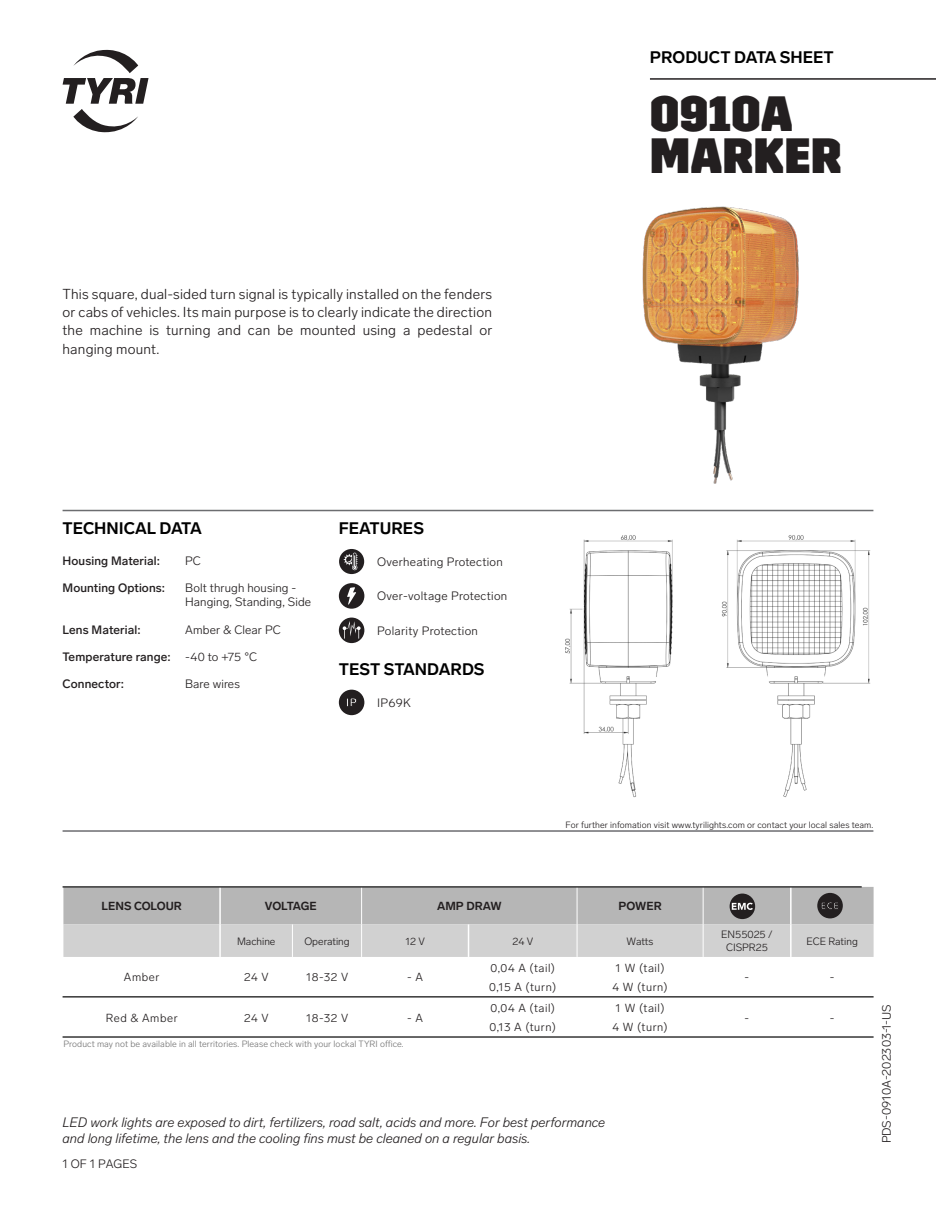
<style>
.page{position:relative;width:936px;height:1206px;background:#fff}
.page>*{position:absolute;margin:0;border:0;box-sizing:border-box;transform-origin:0 0}
.t1{font:800 49.5px/42px "Trim";color:#231f20}
.t2{font:700 16.5px "Lab Grotesque";color:#000}
.Main_Body{font:300 14.25px/18.3px "Lab Grotesque";letter-spacing:.015em;color:#231f20;text-align:justify}
.t3{font:italic 300 13.5px/16.2px "Lab Grotesque";color:#231f20}
.Features_-_Body{font:300 12px/14.4px "Lab Grotesque";letter-spacing:.01em;color:#231f20}
.Technical_data_-_Subhead{font:500 12px "Lab Grotesque";letter-spacing:.01em;color:#231f20}
.Features___test_standard{font:300 12px "Lab Grotesque";letter-spacing:.025em;color:#231f20}
.Table_content{font:300 11.55px/19.5px "Lab Grotesque";letter-spacing:.05em;color:#231f20}
.t4{font:700 11.55px "Lab Grotesque";color:#231f20}
.Table_-_Sub_Header{font:300 10.5px/12.6px "Lab Grotesque";color:#231f20;text-align:center}
.t5{font:300 9px "Lab Grotesque";letter-spacing:.01em;color:#757575}
.t6{font:300 9px "Lab Grotesque";letter-spacing:.01em;color:#231f20}
</style>
<div class="page">
<hr style="left:649px;top:78px;width:286px;height:2px;background:#231f20">
<svg style="left:63px;top:49px;width:85px;height:84px"></svg>
<hr style="left:63px;top:509px;width:810px;height:2px;background:#6c6d70">
<img style="left:642px;top:206px;width:157px;height:278px">
<div style="left:339px;top:549px;width:25px;height:25px;background:#231f20;border-radius:50%"></div>
<svg style="left:343px;top:552px;width:14px;height:18px"></svg>
<hr style="left:63px;top:830px;width:810px;height:1px;background:#6c6d70">
<div style="left:339px;top:689px;width:25px;height:26px;background:#231f20;border-radius:50%"></div>
<svg style="left:347px;top:698px;width:9px;height:8px"></svg>
<img style="left:565px;top:535px;width:306px;height:263px">
<svg style="left:63px;top:886px;width:810px;height:70px;background:#bfbfbf"></svg>
<hr style="left:63px;top:885px;width:798px;height:2px;background:#363636">
<hr style="left:63px;top:995px;width:810px;height:2px;background:#363636">
<hr style="left:63px;top:1035px;width:810px;height:2px;background:#363636">
<div style="left:339px;top:583px;width:25px;height:25px;background:#231f20;border-radius:50%"></div>
<svg style="left:347px;top:587px;width:9px;height:17px"></svg>
<div style="left:339px;top:617px;width:25px;height:26px;background:#231f20;border-radius:50%"></div>
<svg style="left:342px;top:620px;width:18px;height:18px"></svg>
<p class="Main_Body" style="left:63px;top:285px;width:431px">This square, dual-sided turn signal is typically installed on the fenders or cabs of vehicles. Its main purpose is to clearly indicate the direction the machine is turning and can be mounted using a pedestal or hanging mount.</p>
<p class="t2" style="left:649px;top:47px;width:185px">PRODUCT DATA SHEET</p>
<h1 class="t1" style="left:649px;top:94px;width:193px">0910A<br>MARKER</h1>
<p class="t2" style="left:63px;top:518px;width:141px">TECHNICAL DATA</p>
<p class="t2" style="left:339px;top:518px;width:87px">FEATURES</p>
<p class="Features___test_standard" style="left:377px;top:554px;width:127px">Overheating Protection</p>
<p class="Features___test_standard" style="left:377px;top:589px;width:132px">Over-voltage Protection</p>
<p class="Features___test_standard" style="left:377px;top:623px;width:102px">Polarity Protection</p>
<p class="Features_-_Body" style="left:185px;top:553px;width:17px">PC</p>
<p class="Features_-_Body" style="left:185px;top:580px;width:127px">Bolt thrugh housing -<br>Hanging, Standing, Side</p>
<p class="Features_-_Body" style="left:185px;top:622px;width:97px">Amber &amp; Clear PC</p>
<p class="Features_-_Body" style="left:185px;top:649px;width:73px">-40 to +75 °C</p>
<p class="Features_-_Body" style="left:185px;top:676px;width:56px">Bare wires</p>
<p class="Technical_data_-_Subhead" style="left:63px;top:553px;width:99px">Housing Material:</p>
<p class="Technical_data_-_Subhead" style="left:63px;top:580px;width:104px">Mounting Options:</p>
<p class="Technical_data_-_Subhead" style="left:63px;top:622px;width:80px">Lens Material:</p>
<p class="Technical_data_-_Subhead" style="left:63px;top:649px;width:110px">Temperature range:</p>
<p class="Technical_data_-_Subhead" style="left:63px;top:676px;width:63px">Connector:</p>
<p class="t2" style="left:339px;top:659px;width:147px">TEST STANDARDS</p>
<p class="Features___test_standard" style="left:377px;top:695px;width:35px">IP69K</p>
<p class="t6" style="left:565px;top:819px;width:309px">For further infomation visit www.tyrilights.com or contact your local sales team.</p>
<p class="t4" style="left:101px;top:898px;width:82px">LENS COLOUR</p>
<p class="t4" style="left:265px;top:898px;width:54px">VOLTAGE</p>
<p class="t4" style="left:437px;top:898px;width:66px">AMP DRAW</p>
<p class="t4" style="left:618px;top:898px;width:45px">POWER</p>
<p class="Table_-_Sub_Header" style="left:237px;top:934px;width:40px">Machine</p>
<p class="Table_-_Sub_Header" style="left:304px;top:934px;width:47px">Operating</p>
<p class="Table_-_Sub_Header" style="left:405px;top:934px;width:21px">12 V</p>
<p class="Table_-_Sub_Header" style="left:512px;top:934px;width:22px">24 V</p>
<p class="Table_-_Sub_Header" style="left:626px;top:934px;width:28px">Watts</p>
<p class="Table_-_Sub_Header" style="left:720px;top:928px;width:53px">EN55025 /<br>CISPR25</p>
<p class="Table_-_Sub_Header" style="left:806px;top:934px;width:53px">ECE Rating</p>
<p class="Table_content" style="left:124px;top:967px;width:37px">Amber</p>
<p class="Table_content" style="left:244px;top:967px;width:26px">24 V</p>
<p class="Table_content" style="left:306px;top:967px;width:44px">18-32 V</p>
<p class="Table_content" style="left:407px;top:967px;width:17px">- A</p>
<p class="Table_content" style="left:489px;top:957px;width:68px">0,04 A (tail)<br>0,15 A (turn)</p>
<p class="Table_content" style="left:612px;top:957px;width:57px">1 W (tail)<br>4 W (turn)</p>
<p class="Table_content" style="left:744px;top:967px;width:6px">-</p>
<p class="Table_content" style="left:829px;top:967px;width:6px">-</p>
<p class="Table_content" style="left:106px;top:1007px;width:73px">Red &amp; Amber</p>
<p class="Table_content" style="left:244px;top:1007px;width:26px">24 V</p>
<p class="Table_content" style="left:306px;top:1007px;width:44px">18-32 V</p>
<p class="Table_content" style="left:407px;top:1007px;width:17px">- A</p>
<p class="Table_content" style="left:489px;top:997px;width:68px">0,04 A (tail)<br>0,13 A (turn)</p>
<p class="Table_content" style="left:612px;top:997px;width:57px">1 W (tail)<br>4 W (turn)</p>
<p class="t5" style="left:63px;top:1038px;width:342px">Product may not be available in all territories. Please check with your lockal TYRI office.</p>
<p class="t3" style="left:63px;top:1114px;width:544px">LED work lights are exposed to dirt, fertilizers, road salt, acids and more. For best performance and long lifetime, the lens and the cooling fins must be cleaned on a regular basis.</p>
<p class="Features_-_Body" style="left:63px;top:1156px;width:76px">1 OF 1 PAGES</p>
<p class="Features_-_Body" style="left:879px;top:1143px;width:141px;rotate:-90deg">PDS-0910A-202303-1-US</p>
</div>
